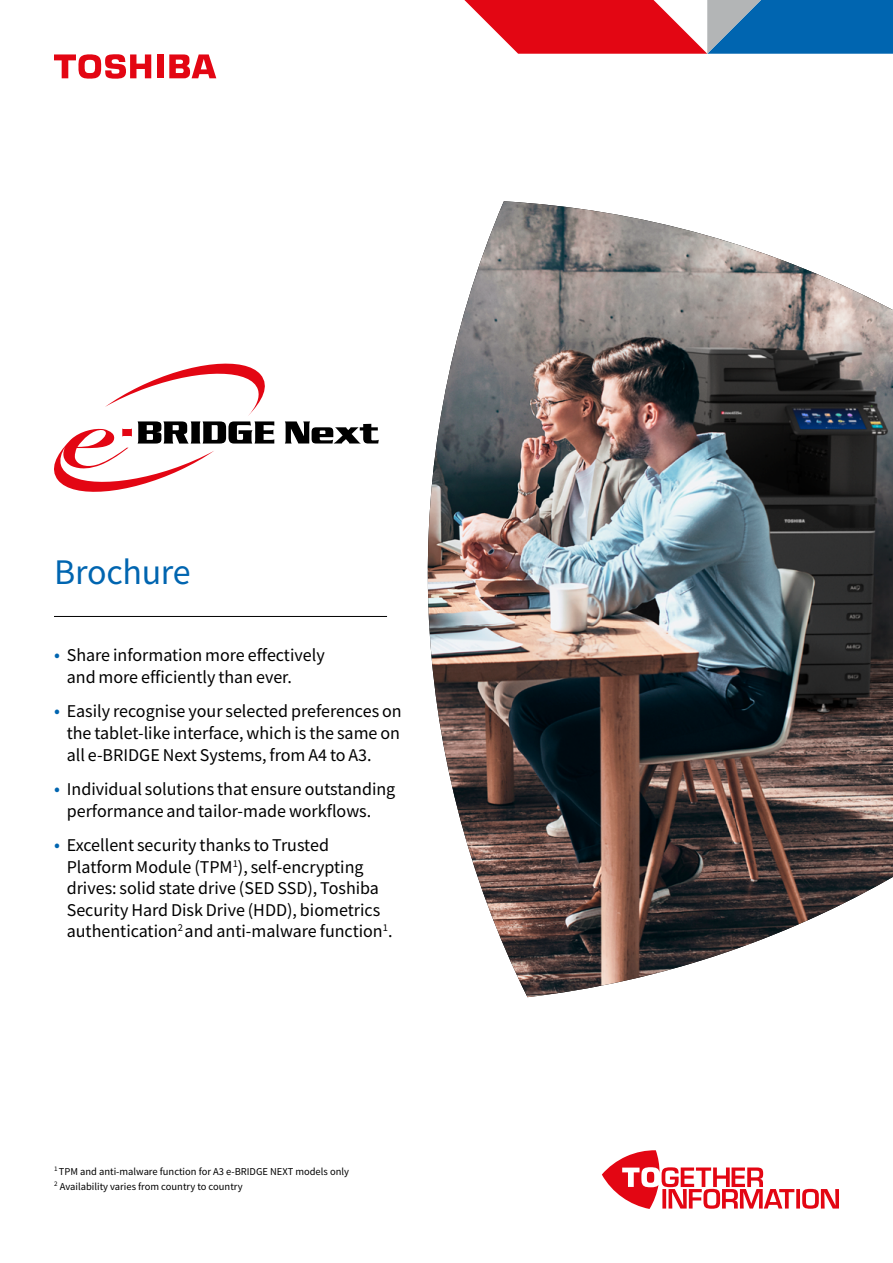
<style>
.page{position:relative;width:893px;height:1263px;background:#fff}
.page>*{position:absolute;margin:0;border:0;box-sizing:border-box;transform-origin:0 0}
.t1{font:36px "Toshiba Sans";letter-spacing:-.01em;color:#0065b0}
.t2{font:18px/21.6px "Toshiba Sans";color:#000}
.t3{font:10.5px/14.4px "Toshiba Sans";color:#000}
.s1{font-size:19.5px;color:#0065b0}
</style>
<div class="page">
<img style="left:427px;top:201px;width:466px;height:796px">
<hr style="left:54px;top:616px;width:333px;height:1px;background:#000">
<svg style="left:54px;top:364px;width:220px;height:128px"></svg>
<svg style="left:285px;top:421px;width:94px;height:22px"></svg>
<div style="left:157px;top:54px;width:7px;height:24px;background:#e30613"></div>
<svg style="left:54px;top:54px;width:97px;height:25px"></svg>
<svg style="left:169px;top:54px;width:47px;height:24px"></svg>
<svg style="left:602px;top:1150px;width:237px;height:59px"></svg>
<svg style="left:464px;top:0;width:429px;height:54px;background:#905677"></svg>
<h1 class="t1" style="left:54px;top:549px;width:138px">Brochure</h1>
<p class="t2" style="left:67px;top:645px;width:259px;text-indent:-13px"><span class="s1">•</span> Share information more effectively and more efficiently than ever.</p>
<p class="t2" style="left:67px;top:700px;width:336px;text-align:justify;text-indent:-13px"><span class="s1">•</span> Easily recognise your selected preferences on the tablet-like interface, which is the same on all e-BRIDGE Next Systems, from A4 to A3.</p>
<p class="t2" style="left:67px;top:778px;width:330px;text-indent:-13px"><span class="s1">•</span> Individual solutions that ensure outstanding performance and tailor-made workflows.</p>
<p class="t2" style="left:67px;top:834px;width:327px;text-indent:-13px"><span class="s1">•</span> Excellent security thanks to Trusted Platform Module (TPM<sup>1</sup>), self-encrypting drives: solid state drive (SED SSD), Toshiba Security Hard Disk Drive (HDD), biometrics authentication<sup>2</sup> and anti-malware function<sup>1</sup>.</p>
<p class="t3" style="left:54px;top:1164px;width:297px"><sup>1</sup> TPM and anti-malware function for A3 e-BRIDGE NEXT models only<br><sup>2</sup> Availability varies from country to country</p>
</div>
